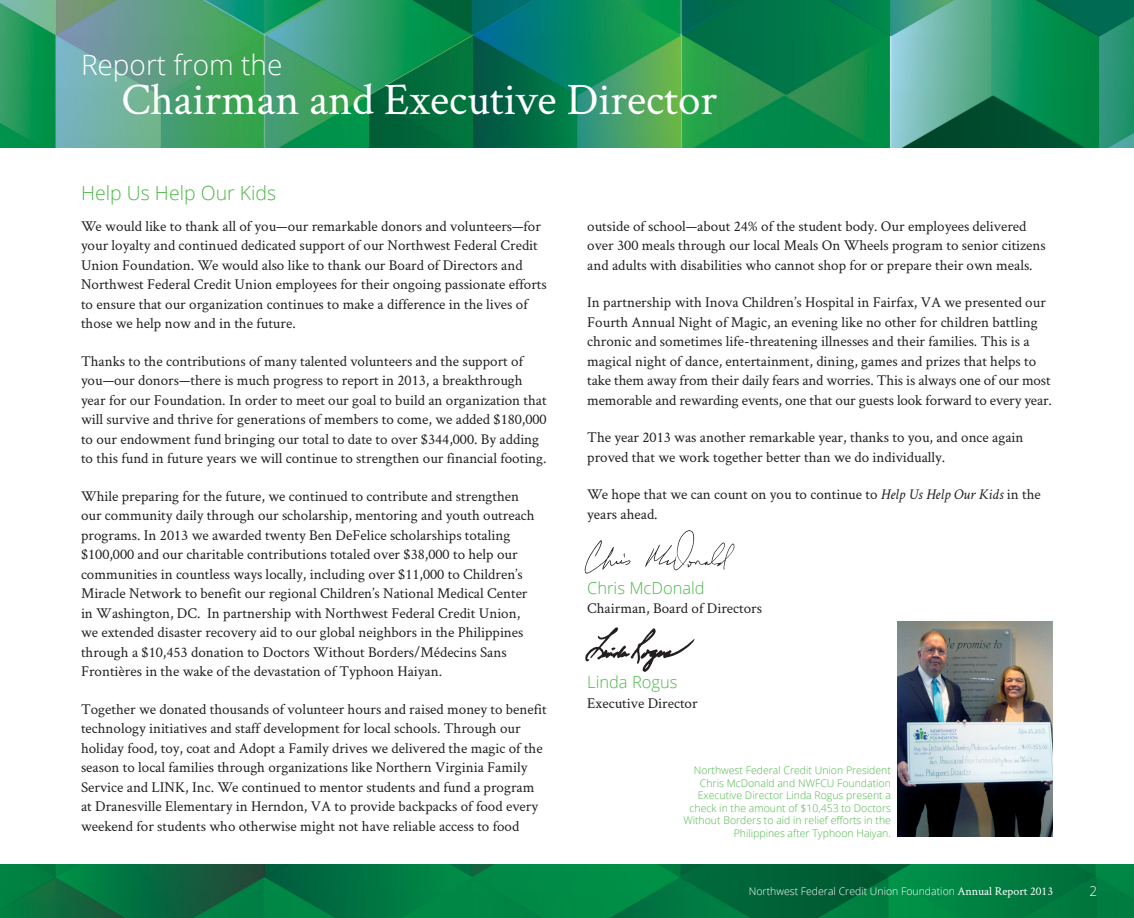
<style>
.page{position:relative;width:1134px;height:918px;background:#fff}
.page>*{position:absolute;margin:0;border:0;box-sizing:border-box;transform-origin:0 0}
.t1{font:45.3px "Crimson Text";color:#fff}
.t2{font:300 27.9px "Open Sans";color:#fff}
.t3{font:300 19.5px "Open Sans";color:#4db748}
.t4{font:300 16.5px "Open Sans";color:#4db748}
.t5{font:15px/19.5px "Crimson Text";color:#231f20}
.t6{font:300 13.5px "Open Sans";color:#fff}
.t7{font:300 10.5px/12.6px "Open Sans";color:#4db748;text-align:right}
.t8{font:300 10.5px "Open Sans";color:#fff}
.s1{font-style:italic}
.s2{font-family:"Crimson Text";font-weight:400;font-size:12px}
</style>
<div class="page">
<img style="left:0;top:0;width:1134px;height:918px">
<div style="left:0;top:148px;width:1134px;height:716px;background:#fff"></div>
<img style="left:898px;top:621px;width:155px;height:216px">
<img style="left:585px;top:627px;width:110px;height:45px">
<img style="left:585px;top:530px;width:150px;height:44px">
<h2 class="t2" style="left:81px;top:46px;width:203px">Report from the</h2>
<h1 class="t1" style="left:122px;top:69px;width:597px">Chairman and Executive Director</h1>
<h3 class="t3" style="left:81px;top:179px;width:197px">Help Us Help Our Kids</h3>
<p class="t5" style="left:81px;top:216px;width:467px">We would like to thank all of you—our remarkable donors and volunteers—for your loyalty and continued dedicated support of our Northwest Federal Credit Union Foundation. We would also like to thank our Board of Directors and Northwest Federal Credit Union employees for their ongoing passionate efforts to ensure that our organization continues to make a difference in the lives of those we help now and in the future.</p>
<p class="t5" style="left:81px;top:351px;width:467px">Thanks to the contributions of many talented volunteers and the support of you—our donors—there is much progress to report in 2013, a breakthrough year for our Foundation. In order to meet our goal to build an organization that will survive and thrive for generations of members to come, we added $180,000 to our endowment fund bringing our total to date to over $344,000. By adding to this fund in future years we will continue to strengthen our financial footing.</p>
<p class="t5" style="left:81px;top:486px;width:455px">While preparing for the future, we continued to contribute and strengthen our community daily through our scholarship, mentoring and youth outreach programs. In 2013 we awarded twenty Ben DeFelice scholarships totaling $100,000 and our charitable contributions totaled over $38,000 to help our communities in countless ways locally, including over $11,000 to Children’s Miracle Network to benefit our regional Children’s National Medical Center in Washington, DC. In partnership with Northwest Federal Credit Union, we extended disaster recovery aid to our global neighbors in the Philippines through a $10,453 donation to Doctors Without Borders/Médecins Sans Frontières in the wake of the devastation of Typhoon Haiyan.</p>
<p class="t5" style="left:81px;top:699px;width:467px">Together we donated thousands of volunteer hours and raised money to benefit technology initiatives and staff development for local schools. Through our holiday food, toy, coat and Adopt a Family drives we delivered the magic of the season to local families through organizations like Northern Virginia Family Service and LINK, Inc. We continued to mentor students and fund a program at Dranesville Elementary in Herndon, VA to provide backpacks of food every weekend for students who otherwise might not have reliable access to food</p>
<p class="t5" style="left:587px;top:216px;width:460px">outside of school—about 24% of the student body. Our employees delivered over 300 meals through our local Meals On Wheels program to senior citizens and adults with disabilities who cannot shop for or prepare their own meals.</p>
<p class="t5" style="left:587px;top:292px;width:466px">In partnership with Inova Children’s Hospital in Fairfax, VA we presented our Fourth Annual Night of Magic, an evening like no other for children battling chronic and sometimes life-threatening illnesses and their families. This is a magical night of dance, entertainment, dining, games and prizes that helps to take them away from their daily fears and worries. This is always one of our most memorable and rewarding events, one that our guests look forward to every year.</p>
<p class="t5" style="left:587px;top:427px;width:438px">The year 2013 was another remarkable year, thanks to you, and once again proved that we work together better than we do individually.</p>
<p class="t5" style="left:587px;top:484px;width:455px">We hope that we can count on you to continue to <span class="s1">Help Us Help Our Kids</span> in the years ahead.</p>
<p class="t4" style="left:587px;top:577px;width:119px">Chris McDonald</p>
<p class="t5" style="left:587px;top:598px;width:176px">Chairman, Board of Directors</p>
<p class="t4" style="left:587px;top:671px;width:92px">Linda Rogus</p>
<p class="t5" style="left:587px;top:693px;width:112px">Executive Director</p>
<p class="t7" style="left:683px;top:764px;width:209px">Northwest Federal Credit Union President Chris McDonald and NWFCU Foundation Executive Director Linda Rogus present a check in the amount of $10,453 to Doctors Without Borders to aid in relief efforts in the Philippines after Typhoon Haiyan.</p>
<p class="t8" style="left:749px;top:884px;width:306px">Northwest Federal Credit Union Foundation <span class="s2">Annual Report 2013</span></p>
<p class="t6" style="left:1090px;top:882px;width:9px">2</p>
</div>
